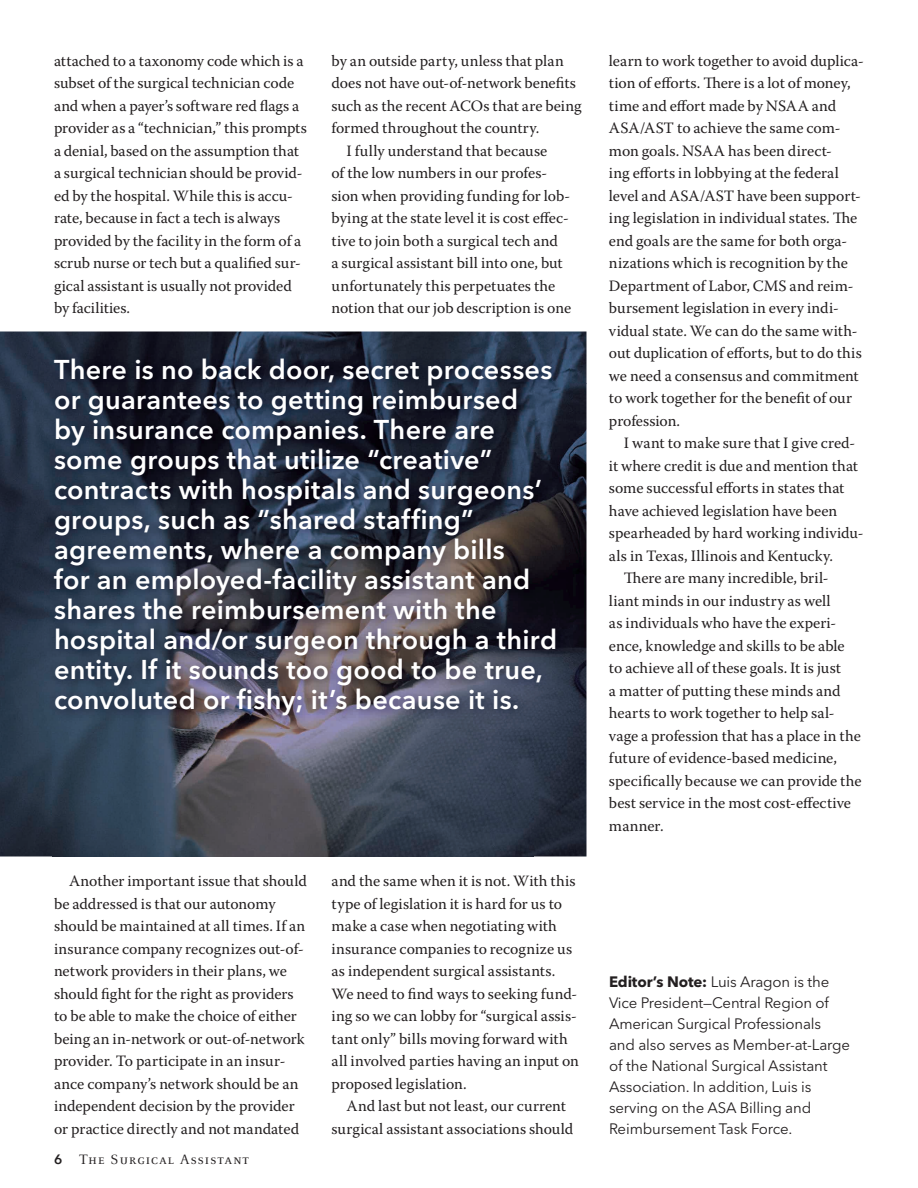
<style>
.page{position:relative;width:918px;height:1188px;background:#fff}
.page>*{position:absolute;margin:0;border:0;box-sizing:border-box;transform-origin:0 0}
.t1{font:600 27px/30px "Avenir Next LT Pro";letter-spacing:.01em;color:#fff}
.t2{font:15.75px/22.5px "Warnock Pro";color:#231f20}
.t3{font:15.75px "Warnock Pro";letter-spacing:.02em;color:#231f20}
.t4{font:15px/21px "Avenir Next LT Pro";letter-spacing:-.01em;color:#231f20}
.t5{font:15px "Celeste Caps";letter-spacing:.075em;color:#231f20}
.s1{font-family:"Avenir Next LT Pro";font-weight:600;font-size:13.5px}
.s2{font-weight:700}
</style>
<div class="page">
<img style="left:0;top:332px;width:586px;height:51px">
<img style="left:0;top:383px;width:53px;height:473px">
<img style="left:534px;top:383px;width:52px;height:473px">
<img style="left:53px;top:729px;width:481px;height:127px">
<img style="left:45px;top:349px;width:524px;height:380px">
<p class="t2" style="left:54px;top:49px;width:254px">attached to a taxonomy code which is a subset of the surgical technician code and when a payer’s software red flags a provider as a “technician,” this prompts a denial, based on the assumption that a surgical technician should be provid&shy;ed by the hospital. While this is accu&shy;rate, because in fact a tech is always provided by the facility in the form of a scrub nurse or tech but a qualified sur&shy;gical assistant is usually not provided by facilities.</p>
<p class="t2" style="left:331px;top:49px;width:234px">by an outside party, unless that plan</p>
<p class="t2" style="left:331px;top:71px;width:246px">does not have out-of-network benefits</p>
<p class="t2" style="left:331px;top:94px;width:252px">such as the recent ACOs that are being</p>
<p class="t2" style="left:331px;top:116px;width:209px">formed throughout the country.</p>
<p class="t2" style="left:346px;top:139px;width:202px">I fully understand that because</p>
<p class="t2" style="left:331px;top:162px;width:217px">of the low numbers in our profes-</p>
<p class="t2" style="left:331px;top:184px;width:240px">sion when providing funding for lob-</p>
<p class="t2" style="left:331px;top:207px;width:239px">bying at the state level it is cost effec-</p>
<p class="t2" style="left:331px;top:229px;width:228px">tive to join both a surgical tech and</p>
<p class="t2" style="left:331px;top:252px;width:233px">a surgical assistant bill into one, but</p>
<p class="t2" style="left:331px;top:274px;width:225px">unfortunately this perpetuates the</p>
<p class="t2" style="left:331px;top:297px;width:241px">notion that our job description is one</p>
<p class="t1" style="left:54px;top:354px;width:505px">There is no back door, secret processes or guarantees to getting reimbursed<br>by insurance companies. There are some groups that utilize “creative” contracts with hospitals and surgeons’ groups, such as “shared staffing” agreements, where a company bills<br>for an employed-facility assistant and shares the reimbursement with the hospital and/or surgeon through a third entity. If it sounds too good to be true, convoluted or fishy; it’s because it is.</p>
<p class="t2" style="left:54px;top:869px;width:254px;text-indent:15px">Another important issue that should be addressed is that our autonomy should be maintained at all times. If an insurance company recognizes out-of&shy;network providers in their plans, we should fight for the right as providers to be able to make the choice of either being an in-network or out-of-network provider. To participate in an insur&shy;ance company’s network should be an independent decision by the provider or practice directly and not mandated</p>
<p class="t2" style="left:332px;top:869px;width:249px">and the same when it is not. With this type of legislation it is hard for us to make a case when negotiating with insurance companies to recognize us as independent surgical assistants.<br>We need to find ways to seeking fund&shy;ing so we can lobby for “surgical assis&shy;tant only” bills moving forward with all involved parties having an input on proposed legislation.</p>
<p class="t2" style="left:332px;top:1095px;width:243px;text-align:center">And last but not least, our current surgical assistant associations should</p>
<p class="t5" style="left:54px;top:1152px;width:197px"><span class="s1">6</span> The Surgical Assistant</p>
<p class="t2" style="left:609px;top:49px;width:256px">learn to work together to avoid duplica&shy;tion of efforts. There is a lot of money, time and effort made by NSAA and ASA/AST to achieve the same com&shy;mon goals. NSAA has been direct-<br>ing efforts in lobbying at the federal level and ASA/AST have been support&shy;ing legislation in individual states. The end goals are the same for both orga&shy;nizations which is recognition by the Department of Labor, CMS and reim&shy;bursement legislation in every indi&shy;vidual state. We can do the same with&shy;out duplication of efforts, but to do this we need a consensus and commitment to work together for the benefit of our profession.</p>
<p class="t2" style="left:624px;top:432px;width:233px">I want to make sure that I give cred-</p>
<p class="t2" style="left:609px;top:454px;width:251px">it where credit is due and mention that</p>
<p class="t2" style="left:609px;top:477px;width:237px">some successful efforts in states that</p>
<p class="t2" style="left:609px;top:499px;width:230px">have achieved legislation have been</p>
<p class="t2" style="left:609px;top:522px;width:256px">spearheaded by hard working individu-</p>
<p class="t2" style="left:609px;top:544px;width:225px">als in Texas, Illinois and Kentucky.</p>
<p class="t2" style="left:624px;top:567px;width:206px">There are many incredible, bril-</p>
<p class="t3" style="left:609px;top:591px;width:223px">liant minds in our industry as well</p>
<p class="t2" style="left:609px;top:612px;width:229px">as individuals who have the experi-</p>
<p class="t2" style="left:609px;top:634px;width:237px">ence, knowledge and skills to be able</p>
<p class="t2" style="left:609px;top:657px;width:234px">to achieve all of these goals. It is just</p>
<p class="t2" style="left:609px;top:679px;width:233px">a matter of putting these minds and</p>
<p class="t2" style="left:609px;top:702px;width:227px">hearts to work together to help sal-</p>
<p class="t2" style="left:609px;top:724px;width:253px">vage a profession that has a place in the</p>
<p class="t2" style="left:609px;top:747px;width:230px">future of evidence-based medicine,</p>
<p class="t2" style="left:609px;top:769px;width:254px">specifically because we can provide the</p>
<p class="t2" style="left:609px;top:792px;width:244px">best service in the most cost-effective</p>
<p class="t2" style="left:609px;top:814px;width:56px">manner.</p>
<p class="t4" style="left:609px;top:971px;width:243px"><span class="s2">Editor’s Note:</span> Luis Aragon is the<br>Vice President—Central Region of<br>American Surgical Professionals and also serves as Member-at-Large of the National Surgical Assistant<br>Association. In addition, Luis is serving on the ASA Billing and<br>Reimbursement Task Force.</p>
</div>
